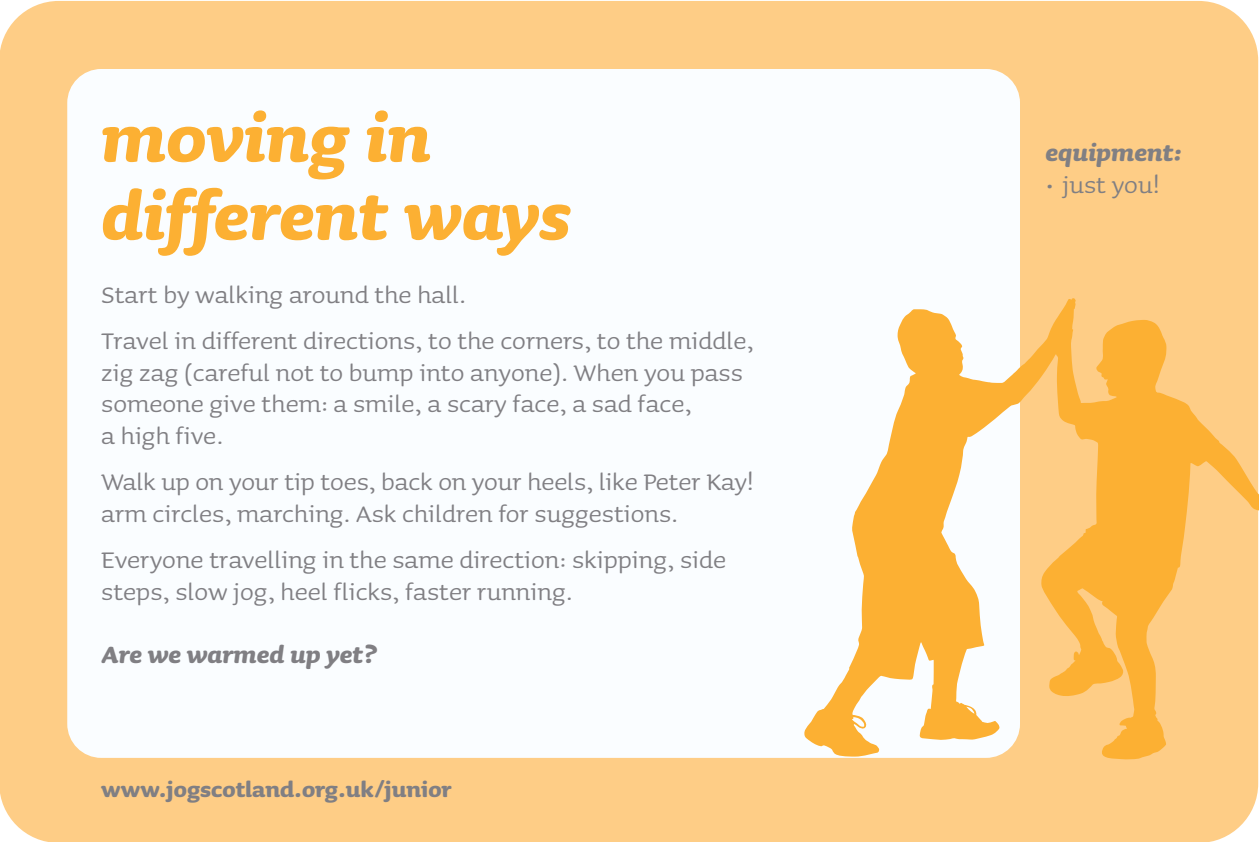
<style>
.page{position:relative;width:1259px;height:842px;background:#fff}
.page>*{position:absolute;margin:0;border:0;box-sizing:border-box;transform-origin:0 0}
.t1{font:italic 700 84px/78px "Sauna";color:#fcb033}
.t2{font:30px/31.5px "Sauna";color:#807f83}
.t3{font:italic 700 30px "Sauna";color:#807f83}
.t4{font:700 27px "Sauna";color:#807f83}
</style>
<div class="page">
<div style="left:0;top:1px;width:1258px;height:841px;background:#fecd86;border-radius:60px"></div>
<div style="left:67px;top:69px;width:953px;height:689px;background:#fafdff;border-radius:34px"></div>
<svg style="left:804px;top:298px;width:454px;height:461px"></svg>
<h1 class="t1" style="left:101px;top:106px;width:471px">moving in different ways</h1>
<p class="t2" style="left:101px;top:269px;width:654px;line-height:46.5px">Start by walking around the hall.<br>Travel in different directions, to the corners, to the middle,</p>
<p class="t2" style="left:101px;top:355px;width:643px">zig zag (careful not to bump into anyone). When you pass someone give them: a smile, a scary face, a sad face,<br>a high five.</p>
<p class="t2" style="left:101px;top:464px;width:654px">Walk up on your tip toes, back on your heels, like Peter Kay! arm circles, marching. Ask children for suggestions.</p>
<p class="t2" style="left:101px;top:542px;width:626px">Everyone travelling in the same direction: skipping, side steps, slow jog, heel flicks, faster running.</p>
<p class="t3" style="left:101px;top:644px;width:276px">Are we warmed up yet?</p>
<p class="t4" style="left:101px;top:780px;width:352px">www.jogscotland.org.uk/junior</p>
<p class="t3" style="left:1045px;top:143px;width:138px">equipment:</p>
<p class="t2" style="left:1045px;top:166px;width:116px">• just you!</p>
</div>
